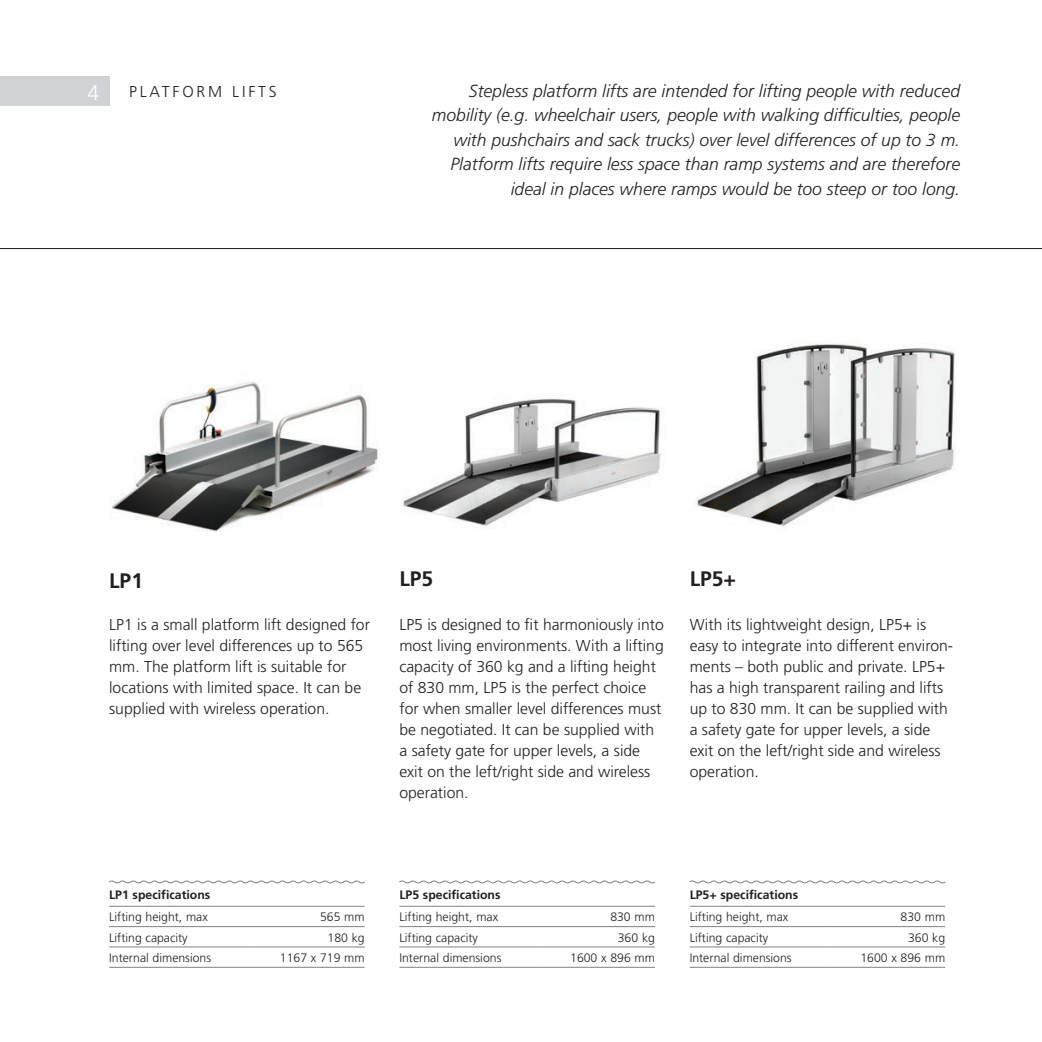
<style>
.page{position:relative;width:1042px;height:1042px;background:#fff}
.page>*{position:absolute;margin:0;border:0;box-sizing:border-box;transform-origin:0 0}
.t1{font:700 21px "Frutiger";color:#231f20}
.t2{font:300 21px "Frutiger";color:#fff}
.t3{font:italic 300 17.5px/24.5px "Frutiger";color:#231f20;text-align:right}
.t4{font:300 15.75px/21px "Frutiger";color:#231f20}
.t5{font:300 15.75px "Frutiger";letter-spacing:.18em;color:#231f20}
.t6{font:300 12.25px "Frutiger";color:#231f20}
.t7{font:700 12.25px "Frutiger";color:#231f20}
</style>
<div class="page">
<img style="left:111px;top:381px;width:267px;height:151px">
<img style="left:403px;top:398px;width:258px;height:130px">
<img style="left:696px;top:343px;width:260px;height:184px">
<div style="left:0;top:76px;width:109px;height:30px;background:#d1d2d4"></div>
<hr style="left:0;top:248px;width:1042px;height:1px;background:#231f20">
<svg style="left:109px;top:880px;width:256px;height:4px"></svg>
<hr style="left:109px;top:906px;width:139px;height:1px;background:#808285">
<hr style="left:248px;top:906px;width:117px;height:1px;background:#808285">
<hr style="left:109px;top:926px;width:139px;height:1px;background:#808285">
<hr style="left:248px;top:926px;width:117px;height:1px;background:#808285">
<hr style="left:109px;top:946px;width:139px;height:1px;background:#808285">
<hr style="left:248px;top:946px;width:117px;height:1px;background:#808285">
<hr style="left:109px;top:967px;width:139px;height:1px;background:#808285">
<hr style="left:248px;top:967px;width:117px;height:1px;background:#808285">
<svg style="left:399px;top:880px;width:257px;height:4px"></svg>
<hr style="left:399px;top:906px;width:139px;height:1px;background:#808285">
<hr style="left:538px;top:906px;width:117px;height:1px;background:#808285">
<hr style="left:399px;top:926px;width:139px;height:1px;background:#808285">
<hr style="left:538px;top:926px;width:117px;height:1px;background:#808285">
<hr style="left:399px;top:946px;width:139px;height:1px;background:#808285">
<hr style="left:538px;top:946px;width:117px;height:1px;background:#808285">
<hr style="left:399px;top:967px;width:139px;height:1px;background:#808285">
<hr style="left:538px;top:967px;width:117px;height:1px;background:#808285">
<svg style="left:689px;top:880px;width:257px;height:4px"></svg>
<hr style="left:690px;top:906px;width:138px;height:1px;background:#808285">
<hr style="left:828px;top:906px;width:117px;height:1px;background:#808285">
<hr style="left:690px;top:926px;width:138px;height:1px;background:#808285">
<hr style="left:828px;top:926px;width:117px;height:1px;background:#808285">
<hr style="left:690px;top:946px;width:138px;height:1px;background:#808285">
<hr style="left:828px;top:946px;width:117px;height:1px;background:#808285">
<hr style="left:690px;top:967px;width:138px;height:1px;background:#808285">
<hr style="left:828px;top:967px;width:117px;height:1px;background:#808285">
<h1 class="t2" style="left:88px;top:80px;width:13px">4</h1>
<p class="t3" style="left:432px;top:79px;width:530px">Stepless platform lifts are intended for lifting people with reduced mobility (e.g. wheelchair users, people with walking difficulties, people with pushchairs and sack trucks) over level differences of up to 3 m.<br>Platform lifts require less space than ramp systems and are therefore ideal in places where ramps would be too steep or too long.</p>
<p class="t5" style="left:129px;top:83px;width:149px">PLATFORM LIFTS</p>
<h1 class="t1" style="left:109px;top:568px;width:35px">LP1</h1>
<p class="t4" style="left:109px;top:614px;width:262px">LP1 is a small platform lift designed for lifting over level differences up to 565 mm. The platform lift is suitable for locations with limited space. It can be supplied with wireless operation.</p>
<h1 class="t1" style="left:399px;top:567px;width:35px">LP5</h1>
<p class="t4" style="left:399px;top:614px;width:266px">LP5 is designed to fit harmoniously into most living environments. With a lifting capacity of 360 kg and a lifting height of 830 mm, LP5 is the perfect choice for when smaller level differences must be negotiated. It can be supplied with a safety gate for upper levels, a side exit on the left/right side and wireless operation.</p>
<h1 class="t1" style="left:690px;top:567px;width:48px">LP5+</h1>
<p class="t4" style="left:690px;top:614px;width:265px">With its lightweight design, LP5+ is easy to integrate into different environ&shy;ments – both public and private. LP5+ has a high transparent railing and lifts up to 830 mm. It can be supplied with a safety gate for upper levels, a side exit on the left/right side and wireless operation.</p>
<p class="t7" style="left:109px;top:887px;width:103px">LP1 specifications</p>
<p class="t6" style="left:109px;top:910px;width:100px">Lifting height, max</p>
<p class="t6" style="left:320px;top:910px;width:46px">565 mm</p>
<p class="t6" style="left:109px;top:930px;width:80px">Lifting capacity</p>
<p class="t6" style="left:327px;top:930px;width:39px">180 kg</p>
<p class="t6" style="left:109px;top:950px;width:103px">Internal dimensions</p>
<p class="t6" style="left:280px;top:950px;width:86px">1167 x 719 mm</p>
<p class="t7" style="left:399px;top:887px;width:103px">LP5 specifications</p>
<p class="t6" style="left:399px;top:910px;width:100px">Lifting height, max</p>
<p class="t6" style="left:610px;top:910px;width:46px">830 mm</p>
<p class="t6" style="left:399px;top:930px;width:80px">Lifting capacity</p>
<p class="t6" style="left:618px;top:930px;width:39px">360 kg</p>
<p class="t6" style="left:399px;top:950px;width:103px">Internal dimensions</p>
<p class="t6" style="left:570px;top:950px;width:86px">1600 x 896 mm</p>
<p class="t7" style="left:690px;top:887px;width:110px">LP5+ specifications</p>
<p class="t6" style="left:690px;top:910px;width:100px">Lifting height, max</p>
<p class="t6" style="left:900px;top:910px;width:46px">830 mm</p>
<p class="t6" style="left:690px;top:930px;width:80px">Lifting capacity</p>
<p class="t6" style="left:908px;top:930px;width:39px">360 kg</p>
<p class="t6" style="left:690px;top:950px;width:103px">Internal dimensions</p>
<p class="t6" style="left:860px;top:950px;width:86px">1600 x 896 mm</p>
</div>
